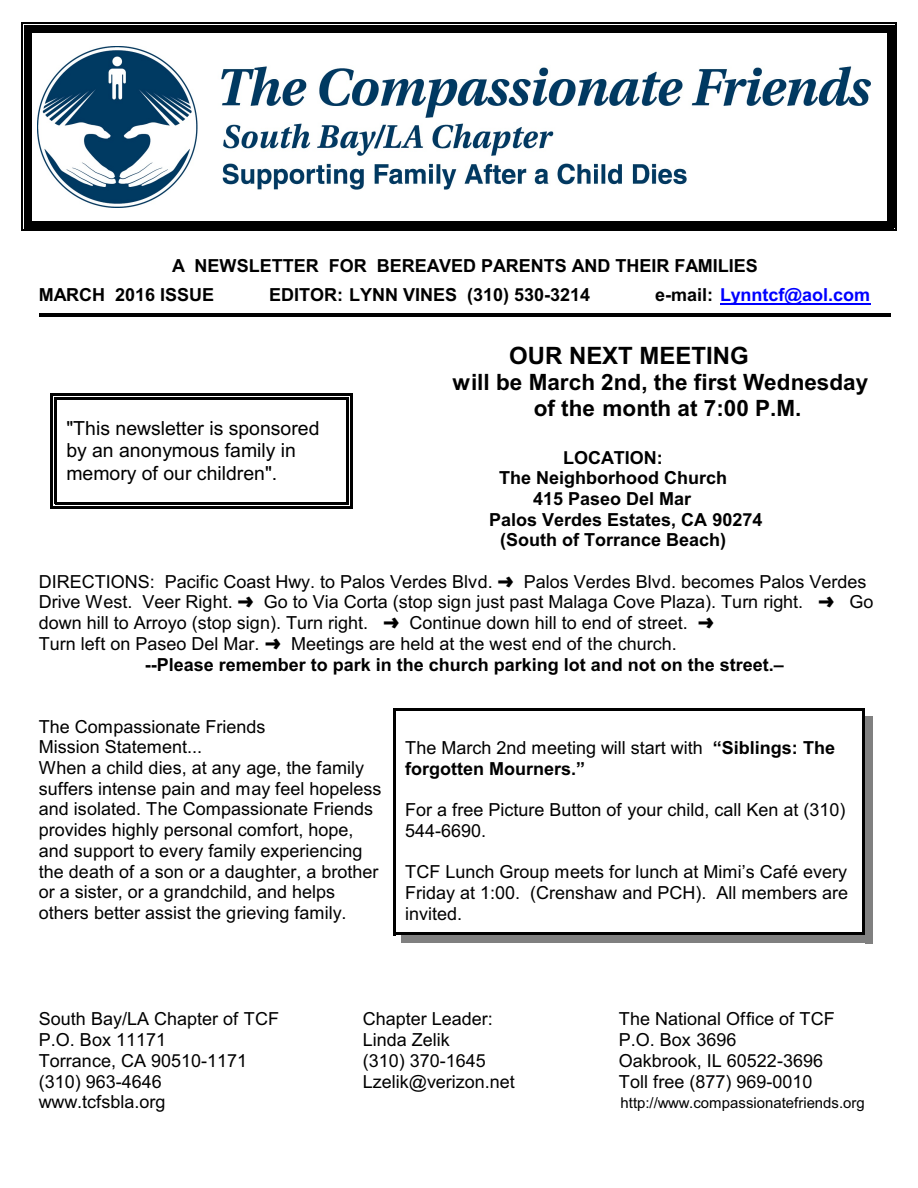
<style>
.page{position:relative;width:918px;height:1188px;background:#fff}
.page>*{position:absolute;margin:0;border:0;box-sizing:border-box;transform-origin:0 0}
.t1{font:700 24px "Arial";color:#000}
.t2{font:700 22.5px/26px "Arial";color:#000}
.t3{font:19.5px/22.5px "Arial";color:#000}
.t4{font:18px/20.7px "Arial";color:#000}
.t5{font:700 18px/20.7px "Arial";color:#000}
.t6{font:700 18px "Arial";color:#00f}
.t7{font:15px "Arial";color:#000}
.s1{color:#000}
.s2{font-weight:400}
</style>
<div class="page">
<hr style="left:393px;top:708px;width:3px;height:227px;background:#000">
<hr style="left:862px;top:708px;width:3px;height:227px;background:#000">
<hr style="left:393px;top:708px;width:471px;height:3px;background:#000">
<hr style="left:393px;top:933px;width:471px;height:2px;background:#000">
<div style="left:865px;top:716px;width:7px;height:227px;background:#808080"></div>
<div style="left:401px;top:935px;width:471px;height:8px;background:#808080"></div>
<hr style="left:55px;top:397px;width:2px;height:107px;background:#000">
<hr style="left:346px;top:397px;width:3px;height:107px;background:#000">
<hr style="left:55px;top:397px;width:293px;height:3px;background:#000">
<hr style="left:55px;top:502px;width:293px;height:2px;background:#000">
<hr style="left:50px;top:393px;width:3px;height:116px;background:#000">
<hr style="left:350px;top:393px;width:3px;height:116px;background:#000">
<hr style="left:50px;top:393px;width:303px;height:3px;background:#000">
<hr style="left:50px;top:506px;width:303px;height:3px;background:#000">
<hr style="left:720px;top:304px;width:150px;height:1px;background:#00f">
<hr style="left:39px;top:313px;width:852px;height:4px;background:#000">
<img style="left:38px;top:47px;width:832px;height:160px">
<div style="left:24px;top:26px;width:7px;height:202px;background:#000"></div>
<div style="left:887px;top:26px;width:7px;height:202px;background:#000"></div>
<div style="left:24px;top:26px;width:870px;height:7px;background:#000"></div>
<div style="left:24px;top:221px;width:870px;height:7px;background:#000"></div>
<hr style="left:21px;top:23px;width:1px;height:208px;background:#000">
<hr style="left:896px;top:23px;width:1px;height:208px;background:#000">
<hr style="left:21px;top:23px;width:876px;height:1px;background:#000">
<hr style="left:21px;top:230px;width:876px;height:1px;background:#000">
<p class="t5" style="left:39px;top:252px;width:720px;line-height:29.4px;text-indent:133px">A NEWSLETTER FOR BEREAVED PARENTS AND THEIR FAMILIES<br>MARCH 2016 ISSUE</p>
<p class="t5" style="left:269px;top:286px;width:322px">EDITOR: LYNN VINES (310) 530-3214</p>
<p class="t6" style="left:655px;top:288px;width:216px"><span class="s1">e-mail:</span> Lynntcf@aol.com</p>
<h1 class="t1" style="left:509px;top:346px;width:241px">OUR NEXT MEETING</h1>
<p class="t2" style="left:534px;top:371px;width:336px;text-indent:-81px">will be March 2nd, the first Wednesday of the month at 7:00 P.M.</p>
<p class="t5" style="left:563px;top:448px;width:101px">LOCATION:</p>
<p class="t5" style="left:499px;top:469px;width:230px">The Neighborhood Church</p>
<p class="t5" style="left:533px;top:490px;width:160px">415 Paseo Del Mar</p>
<p class="t5" style="left:489px;top:511px;width:275px">Palos Verdes Estates, CA 90274</p>
<p class="t5" style="left:500px;top:531px;width:228px">(South of Torrance Beach)</p>
<p class="t4" style="left:39px;top:573px;width:455px">DIRECTIONS: Pacific Coast Hwy. to Palos Verdes Blvd.</p>
<p class="t4" style="left:524px;top:573px;width:344px">Palos Verdes Blvd. becomes Palos Verdes</p>
<p class="t4" style="left:39px;top:593px;width:195px">Drive West. Veer Right.</p>
<p class="t4" style="left:264px;top:593px;width:541px">Go to Via Corta (stop sign just past Malaga Cove Plaza). Turn right.</p>
<p class="t4" style="left:850px;top:593px;width:26px">Go</p>
<p class="t4" style="left:39px;top:614px;width:331px">down hill to Arroyo (stop sign). Turn right.</p>
<p class="t4" style="left:410px;top:614px;width:280px">Continue down hill to end of street.</p>
<p class="t4" style="left:39px;top:635px;width:222px">Turn left on Paseo Del Mar.</p>
<p class="t4" style="left:291px;top:635px;width:387px">Meetings are held at the west end of the church.</p>
<p class="t5" style="left:145px;top:655px;width:641px">--Please remember to park in the church parking lot and not on the street.–</p>
<p class="t3" style="left:66px;top:419px;width:255px">"This newsletter is sponsored by an anonymous family in memory of our children".</p>
<p class="t4" style="left:39px;top:718px;width:344px">The Compassionate Friends<br>Mission Statement...<br>When a child dies, at any age, the family suffers intense pain and may feel hopeless and isolated. The Compassionate Friends provides highly personal comfort, hope, and support to every family experiencing the death of a son or a daughter, a brother or a sister, or a grandchild, and helps others better assist the grieving family.</p>
<p class="t5" style="left:405px;top:739px;width:432px"><span class="s2">The March 2nd meeting will start with</span> “Siblings: The forgotten Mourners.”</p>
<p class="t4" style="left:405px;top:801px;width:442px">For a free Picture Button of your child, call Ken at (310)<br>544-6690.</p>
<p class="t4" style="left:405px;top:863px;width:445px;text-align:justify">TCF Lunch Group meets for lunch at Mimi’s Café every Friday at 1:00. (Crenshaw and PCH). All members are invited.</p>
<p class="t4" style="left:39px;top:1010px;width:242px">South Bay/LA Chapter of TCF</p>
<p class="t4" style="left:363px;top:1010px;width:132px">Chapter Leader:</p>
<p class="t4" style="left:619px;top:1010px;width:217px">The National Office of TCF</p>
<p class="t4" style="left:39px;top:1031px;width:129px">P.O. Box 11171</p>
<p class="t4" style="left:363px;top:1031px;width:89px">Linda Zelik</p>
<p class="t4" style="left:619px;top:1031px;width:119px">P.O. Box 3696</p>
<p class="t4" style="left:39px;top:1052px;width:210px">Torrance, CA 90510-1171</p>
<p class="t4" style="left:363px;top:1052px;width:125px">(310) 370-1645</p>
<p class="t4" style="left:619px;top:1052px;width:206px">Oakbrook, IL 60522-3696</p>
<p class="t4" style="left:39px;top:1073px;width:124px">(310) 963-4646</p>
<p class="t4" style="left:363px;top:1073px;width:153px">Lzelik@verizon.net</p>
<p class="t4" style="left:619px;top:1073px;width:195px">Toll free (877) 969-0010</p>
<p class="t4" style="left:39px;top:1093px;width:128px">www.tcfsbla.org</p>
<p class="t7" style="left:621px;top:1097px;width:246px">http://www.compassionatefriends.org</p>
</div>
